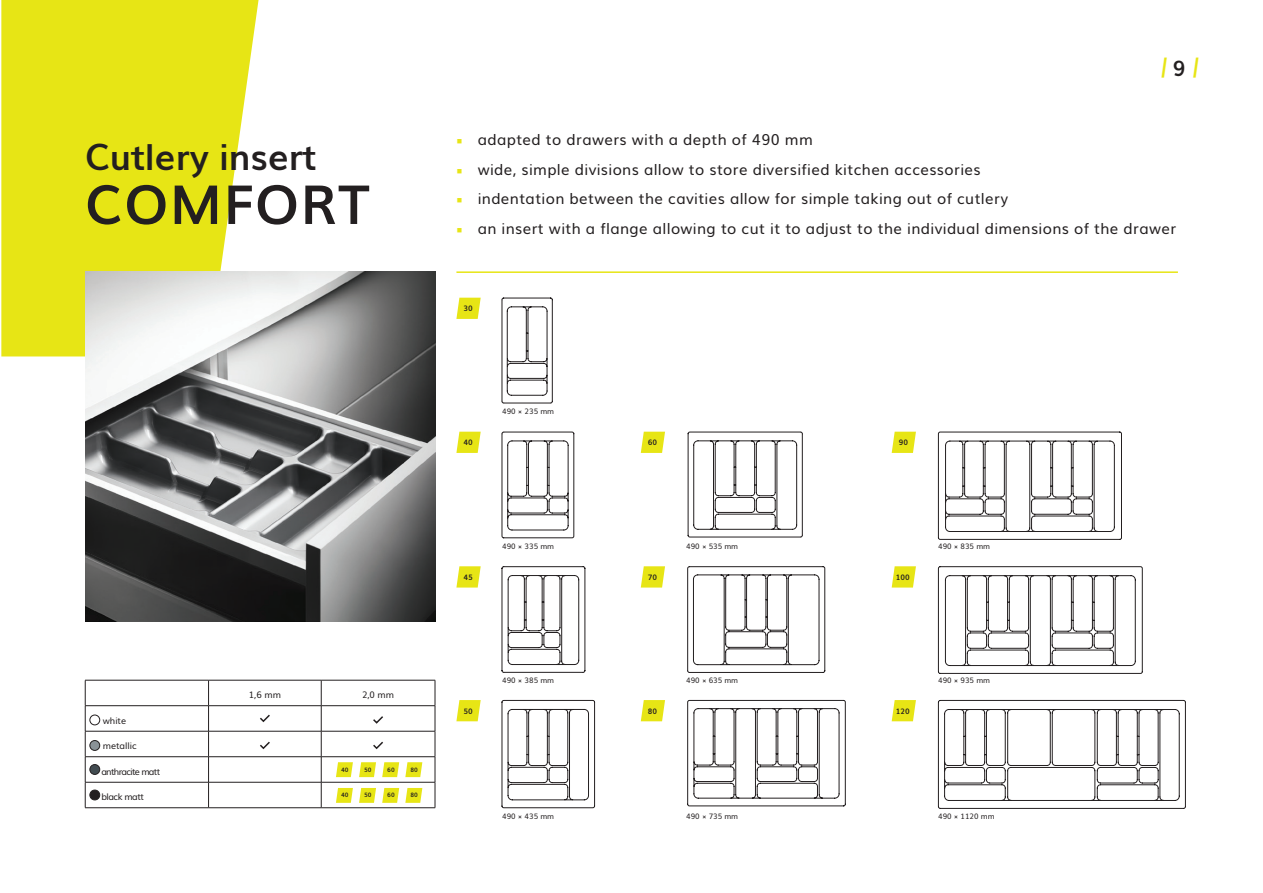
<style>
.page{position:relative;width:1263px;height:893px;background:#fff}
.page>*{position:absolute;margin:0;border:0;box-sizing:border-box;transform-origin:0 0}
.t1{font:700 54px "Muli";letter-spacing:.025em;color:#231f20}
.t2{font:700 36px "Muli";color:#231f20}
.t3{font:700 21px "Muli";color:#e7e515}
.t4{font:15px "Muli";letter-spacing:.025em;color:#231f20}
.t5{font:9px "Muli";letter-spacing:-.05em;color:#231f20}
.t6{font:9px "Muli";letter-spacing:-.075em;color:#231f20}
.t7{font:9px "Muli";color:#231f20}
.t8{font:7.5px "Muli";color:#231f20}
.t9{font:700 7.5px "Muli";color:#231f20}
.t10{font:700 6px "Muli";color:#231f20}
.s1{color:#231f20}
.s2{font-family:"Minion Pro";color:#e7e515}
</style>
<div class="page">
<svg style="left:1px;top:0;width:258px;height:356px;background:#e8e625"></svg>
<img style="left:85px;top:271px;width:350px;height:350px">
<hr style="left:85px;top:680px;width:124px;height:1px;background:#231f20">
<hr style="left:209px;top:680px;width:112px;height:1px;background:#231f20">
<hr style="left:321px;top:680px;width:114px;height:1px;background:#231f20">
<hr style="left:85px;top:705px;width:124px;height:1px;background:#231f20">
<hr style="left:209px;top:705px;width:112px;height:1px;background:#231f20">
<hr style="left:321px;top:705px;width:114px;height:1px;background:#231f20">
<hr style="left:85px;top:731px;width:124px;height:1px;background:#231f20">
<hr style="left:209px;top:731px;width:112px;height:1px;background:#231f20">
<hr style="left:321px;top:731px;width:114px;height:1px;background:#231f20">
<hr style="left:85px;top:756px;width:124px;height:1px;background:#231f20">
<hr style="left:209px;top:756px;width:112px;height:1px;background:#231f20">
<hr style="left:321px;top:756px;width:114px;height:1px;background:#231f20">
<hr style="left:85px;top:782px;width:124px;height:1px;background:#231f20">
<svg style="left:85px;top:680px;width:1px;height:127px"></svg>
<hr style="left:209px;top:782px;width:112px;height:1px;background:#231f20">
<svg style="left:208px;top:680px;width:1px;height:127px"></svg>
<hr style="left:321px;top:782px;width:114px;height:1px;background:#231f20">
<svg style="left:321px;top:680px;width:1px;height:127px"></svg>
<svg style="left:435px;top:680px;width:1px;height:127px"></svg>
<hr style="left:85px;top:807px;width:124px;height:1px;background:#231f20">
<hr style="left:209px;top:807px;width:112px;height:1px;background:#231f20">
<hr style="left:321px;top:807px;width:114px;height:1px;background:#231f20">
<div style="left:89px;top:715px;width:11px;height:10px;border:1px solid #231f20;border-radius:50%"></div>
<svg style="left:260px;top:714px;width:10px;height:9px"></svg>
<svg style="left:373px;top:716px;width:10px;height:8px"></svg>
<div style="left:90px;top:740px;width:10px;height:10px;background:#8a9297;border-radius:50%"></div>
<div style="left:89px;top:740px;width:11px;height:11px;border:1px solid #231f20;border-radius:50%"></div>
<svg style="left:260px;top:741px;width:10px;height:9px"></svg>
<svg style="left:373px;top:741px;width:10px;height:9px"></svg>
<div style="left:90px;top:764px;width:10px;height:10px;background:#424c51;border-radius:50%"></div>
<div style="left:89px;top:764px;width:11px;height:11px;border:1px solid #231f20;border-radius:50%"></div>
<div style="left:90px;top:790px;width:10px;height:10px;background:#231f20;border-radius:50%"></div>
<div style="left:89px;top:790px;width:11px;height:10px;border:1px solid #231f20;border-radius:50%"></div>
<hr style="left:456px;top:271px;width:722px;height:2px;background:#e7e515">
<svg style="left:501px;top:298px;width:52px;height:106px"></svg>
<svg style="left:501px;top:431px;width:74px;height:108px"></svg>
<svg style="left:501px;top:566px;width:85px;height:107px"></svg>
<svg style="left:501px;top:700px;width:94px;height:108px"></svg>
<svg style="left:687px;top:431px;width:116px;height:107px"></svg>
<svg style="left:687px;top:567px;width:138px;height:106px"></svg>
<svg style="left:687px;top:700px;width:159px;height:107px"></svg>
<svg style="left:938px;top:432px;width:184px;height:108px"></svg>
<svg style="left:938px;top:567px;width:205px;height:107px"></svg>
<svg style="left:937px;top:700px;width:249px;height:109px"></svg>
<svg style="left:456px;top:298px;width:25px;height:21px"></svg>
<svg style="left:456px;top:432px;width:25px;height:21px"></svg>
<svg style="left:336px;top:788px;width:17px;height:15px"></svg>
<svg style="left:336px;top:762px;width:17px;height:15px"></svg>
<svg style="left:359px;top:788px;width:17px;height:15px"></svg>
<svg style="left:359px;top:762px;width:17px;height:15px"></svg>
<svg style="left:382px;top:788px;width:17px;height:15px"></svg>
<svg style="left:382px;top:762px;width:17px;height:15px"></svg>
<svg style="left:405px;top:788px;width:17px;height:15px"></svg>
<svg style="left:405px;top:762px;width:17px;height:15px"></svg>
<svg style="left:641px;top:432px;width:24px;height:21px"></svg>
<svg style="left:892px;top:432px;width:24px;height:21px"></svg>
<svg style="left:456px;top:566px;width:25px;height:22px"></svg>
<svg style="left:641px;top:566px;width:24px;height:22px"></svg>
<svg style="left:892px;top:566px;width:24px;height:22px"></svg>
<svg style="left:456px;top:700px;width:25px;height:21px"></svg>
<svg style="left:641px;top:700px;width:24px;height:21px"></svg>
<svg style="left:892px;top:700px;width:24px;height:21px"></svg>
<h2 class="t2" style="left:85px;top:128px;width:233px">Cutlery insert</h2>
<h1 class="t1" style="left:85px;top:161px;width:286px">COMFORT</h1>
<p class="t5" style="left:103px;top:713px;width:25px">white</p>
<p class="t7" style="left:103px;top:739px;width:36px">metallic</p>
<p class="t6" style="left:101px;top:764px;width:60px">anthracite matt</p>
<p class="t5" style="left:101px;top:790px;width:44px">black matt</p>
<p class="t5" style="left:249px;top:688px;width:34px">1,6 mm</p>
<p class="t5" style="left:362px;top:688px;width:34px">2,0 mm</p>
<p class="t10" style="left:341px;top:765px;width:9px">40</p>
<p class="t10" style="left:341px;top:790px;width:9px">40</p>
<p class="t10" style="left:364px;top:765px;width:9px">50</p>
<p class="t10" style="left:364px;top:790px;width:9px">50</p>
<p class="t10" style="left:387px;top:765px;width:9px">60</p>
<p class="t10" style="left:387px;top:790px;width:9px">60</p>
<p class="t10" style="left:410px;top:765px;width:9px">80</p>
<p class="t10" style="left:410px;top:790px;width:9px">80</p>
<h3 class="t3" style="left:1161px;top:49px;width:41px">| <span class="s1">9</span> |</h3>
<p class="t4" style="left:456px;top:128px;width:358px"><span class="s2">■</span> adapted to drawers with a depth of 490 mm</p>
<p class="t4" style="left:456px;top:157px;width:526px"><span class="s2">■</span> wide, simple divisions allow to store diversified kitchen accessories</p>
<p class="t4" style="left:456px;top:187px;width:553px"><span class="s2">■</span> indentation between the cavities allow for simple taking out of cutlery</p>
<p class="t4" style="left:456px;top:216px;width:721px"><span class="s2">■</span> an insert with a flange allowing to cut it to adjust to the individual dimensions of the drawer</p>
<p class="t9" style="left:464px;top:302px;width:11px">30</p>
<p class="t9" style="left:464px;top:436px;width:11px">40</p>
<p class="t8" style="left:502px;top:405px;width:53px">490 × 235 mm</p>
<p class="t9" style="left:648px;top:436px;width:11px">60</p>
<p class="t9" style="left:899px;top:436px;width:11px">90</p>
<p class="t8" style="left:502px;top:540px;width:53px">490 × 335 mm</p>
<p class="t8" style="left:686px;top:540px;width:53px">490 × 535 mm</p>
<p class="t8" style="left:938px;top:540px;width:53px">490 × 835 mm</p>
<p class="t9" style="left:464px;top:571px;width:11px">45</p>
<p class="t9" style="left:648px;top:571px;width:11px">70</p>
<p class="t9" style="left:896px;top:571px;width:15px">100</p>
<p class="t8" style="left:502px;top:674px;width:53px">490 × 385 mm</p>
<p class="t8" style="left:686px;top:674px;width:53px">490 × 635 mm</p>
<p class="t8" style="left:938px;top:674px;width:53px">490 × 935 mm</p>
<p class="t9" style="left:464px;top:705px;width:11px">50</p>
<p class="t9" style="left:648px;top:705px;width:11px">80</p>
<p class="t9" style="left:896px;top:705px;width:15px">120</p>
<p class="t8" style="left:502px;top:810px;width:53px">490 × 435 mm</p>
<p class="t8" style="left:686px;top:810px;width:53px">490 × 735 mm</p>
<p class="t8" style="left:938px;top:810px;width:58px">490 × 1120 mm</p>
</div>
